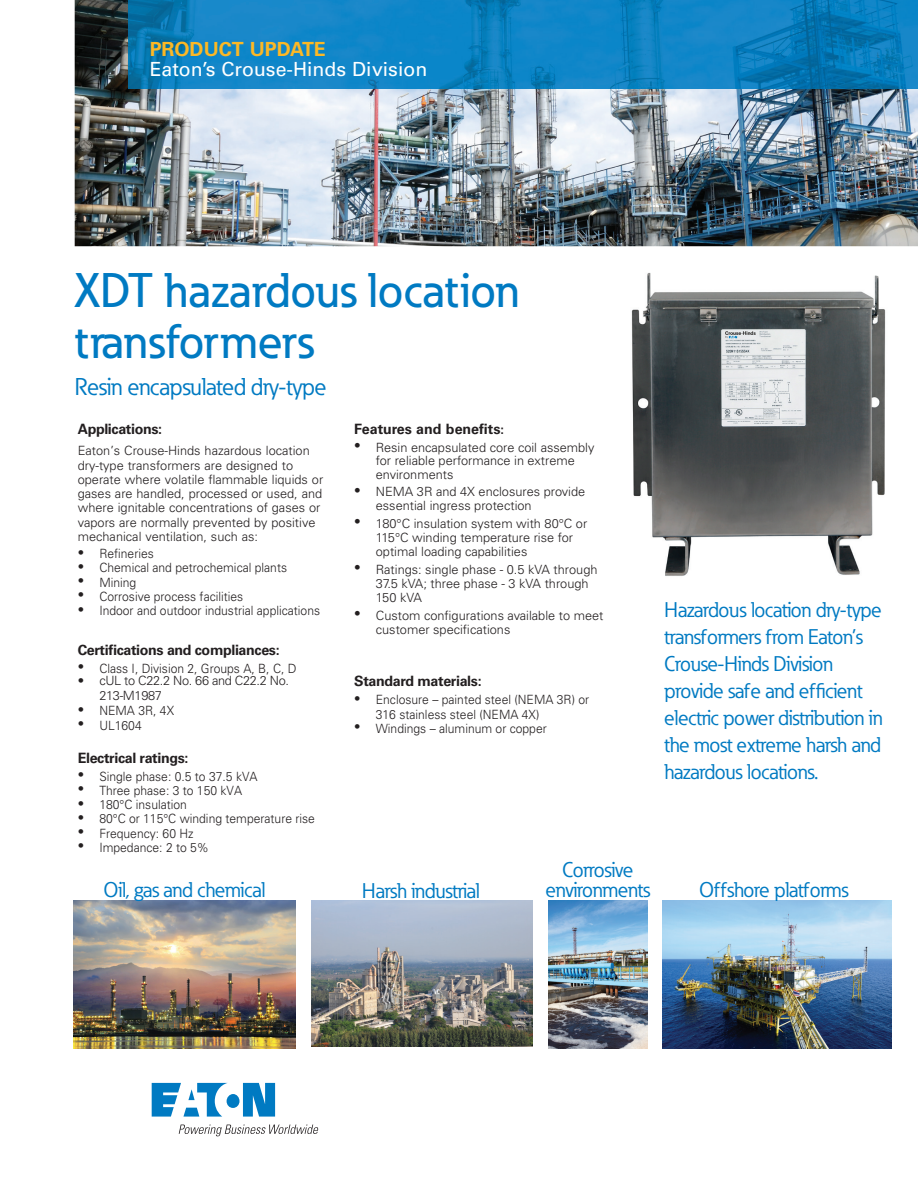
<style>
.page{position:relative;width:918px;height:1188px;background:#fff}
.page>*{position:absolute;margin:0;border:0;box-sizing:border-box;transform-origin:0 0}
.t1{font:500 48px/51px "Eaton";color:#007ac2}
.t2{font:24px "Eaton";letter-spacing:-.025em;color:#007ac2}
.t3{font:21px/27px "Eaton";letter-spacing:-.025em;color:#007ac2}
.t4{font:19.5px "Univers LT Std";color:#fff}
.t5{font:700 19.5px "Univers LT Std";color:#fcb825}
.t6{font:700 14.25px "Univers LT Std";letter-spacing:-.025em;color:#231f20}
.t7{font:700 14.25px "Univers LT Std";color:#231f20}
.t8{font:300 12.75px/14.2px "Univers LT Std";color:#231f20}
.t9{font:300 12.75px/14.2px "Univers LT Std";letter-spacing:-.025em;color:#231f20}
.s1{font-size:12.75px}
.s2{font-size:13.2px}
</style>
<div class="page">
<img style="left:75px;top:0;width:843px;height:246px">
<img style="left:129px;top:0;width:789px;height:88px">
<svg style="left:152px;top:1083px;width:123px;height:34px"></svg>
<svg style="left:179px;top:1125px;width:140px;height:11px"></svg>
<img style="left:631px;top:272px;width:255px;height:304px">
<img style="left:662px;top:900px;width:230px;height:148px">
<img style="left:548px;top:900px;width:99px;height:148px">
<img style="left:311px;top:900px;width:221px;height:147px">
<img style="left:74px;top:900px;width:222px;height:148px">
<h3 class="t5" style="left:150px;top:38px;width:178px">PRODUCT UPDATE</h3>
<h3 class="t4" style="left:150px;top:58px;width:279px">Eaton’s Crouse-Hinds Division</h3>
<h1 class="t1" style="left:75px;top:264px;width:446px">XDT hazardous location transformers</h1>
<h2 class="t2" style="left:75px;top:371px;width:254px">Resin encapsulated dry-type</h2>
<p class="t6" style="left:78px;top:421px;width:86px">Applications:</p>
<p class="t8" style="left:78px;top:444px;width:247px">Eaton’s Crouse-Hinds hazardous location dry-type transformers are designed to operate where volatile flammable liquids or gases are handled, processed or used, and where ignitable concentrations of gases or vapors are normally prevented by positive mechanical ventilation, such as:</p>
<p class="t8" style="left:78px;top:546px;width:78px">• Refineries</p>
<p class="t8" style="left:78px;top:561px;width:211px">• Chemical and petrochemical plants</p>
<p class="t8" style="left:78px;top:575px;width:60px">• Mining</p>
<p class="t8" style="left:78px;top:589px;width:167px">• Corrosive process facilities</p>
<p class="t8" style="left:78px;top:603px;width:244px">• Indoor and outdoor industrial applications</p>
<p class="t6" style="left:78px;top:641px;width:203px">Certifications and compliances:</p>
<p class="t8" style="left:78px;top:661px;width:220px">• Class I, Division 2, Groups A, B, C, D</p>
<p class="t9" style="left:99px;top:674px;width:191px;text-indent:-22px">• cUL to C22.2 No. 66 and C22.2 No.<br>213-M1987</p>
<p class="t8" style="left:78px;top:704px;width:98px">• NEMA 3R, 4X</p>
<p class="t8" style="left:78px;top:718px;width:66px">• UL1604</p>
<p class="t6" style="left:78px;top:749px;width:112px">Electrical ratings:</p>
<p class="t8" style="left:78px;top:769px;width:181px">• Single phase: 0.5 to 37.5 kVA</p>
<p class="t8" style="left:78px;top:783px;width:166px">• Three phase: 3 to 150 kVA</p>
<p class="t8" style="left:78px;top:798px;width:111px">• 180°C insulation</p>
<p class="t8" style="left:78px;top:812px;width:239px">• 80°C or 115°C winding temperature rise</p>
<p class="t8" style="left:78px;top:826px;width:117px">• Frequency: 60 Hz</p>
<p class="t8" style="left:78px;top:840px;width:133px">• Impedance: 2 to 5%</p>
<p class="t7" style="left:354px;top:421px;width:151px">Features and benefits<span class="s1">:</span></p>
<p class="t8" style="left:376px;top:440px;width:220px;line-height:13.5px;text-indent:-22px"><span class="s2">•</span> Resin encapsulated core coil assembly for reliable performance in extreme environments</p>
<p class="t8" style="left:376px;top:484px;width:211px;text-indent:-22px"><span class="s2">•</span> NEMA 3R and 4X enclosures provide essential ingress protection</p>
<p class="t8" style="left:376px;top:516px;width:213px;text-indent:-22px"><span class="s2">•</span> 180°C insulation system with 80°C or<br>115°C winding temperature rise for optimal loading capabilities</p>
<p class="t8" style="left:376px;top:562px;width:223px;text-indent:-22px"><span class="s2">•</span> Ratings: single phase - 0.5 kVA through<br>37.5 kVA; three phase - 3 kVA through<br>150 kVA</p>
<p class="t8" style="left:376px;top:608px;width:229px;text-indent:-22px"><span class="s2">•</span> Custom configurations available to meet customer specifications</p>
<p class="t6" style="left:354px;top:673px;width:129px">Standard materials:</p>
<p class="t8" style="left:376px;top:693px;width:215px;text-indent:-22px">• Enclosure – painted steel (NEMA 3R) or<br>316 stainless steel (NEMA 4X)</p>
<p class="t8" style="left:354px;top:721px;width:194px">• Windings – aluminum or copper</p>
<h3 class="t3" style="left:104px;top:877px;width:163px">Oil, gas and chemical</h3>
<h3 class="t3" style="left:362px;top:877px;width:119px">Harsh industrial</h3>
<h3 class="t3" style="left:545px;top:861px;width:106px;line-height:19.5px;text-align:center">Corrosive environments</h3>
<h3 class="t3" style="left:664px;top:597px;width:220px">Hazardous location dry-type transformers from Eaton’s<br>Crouse-Hinds Division provide safe and efficient electric power distribution in the most extreme harsh and hazardous locations.</h3>
<h3 class="t3" style="left:699px;top:876px;width:151px">Offshore platforms</h3>
</div>
